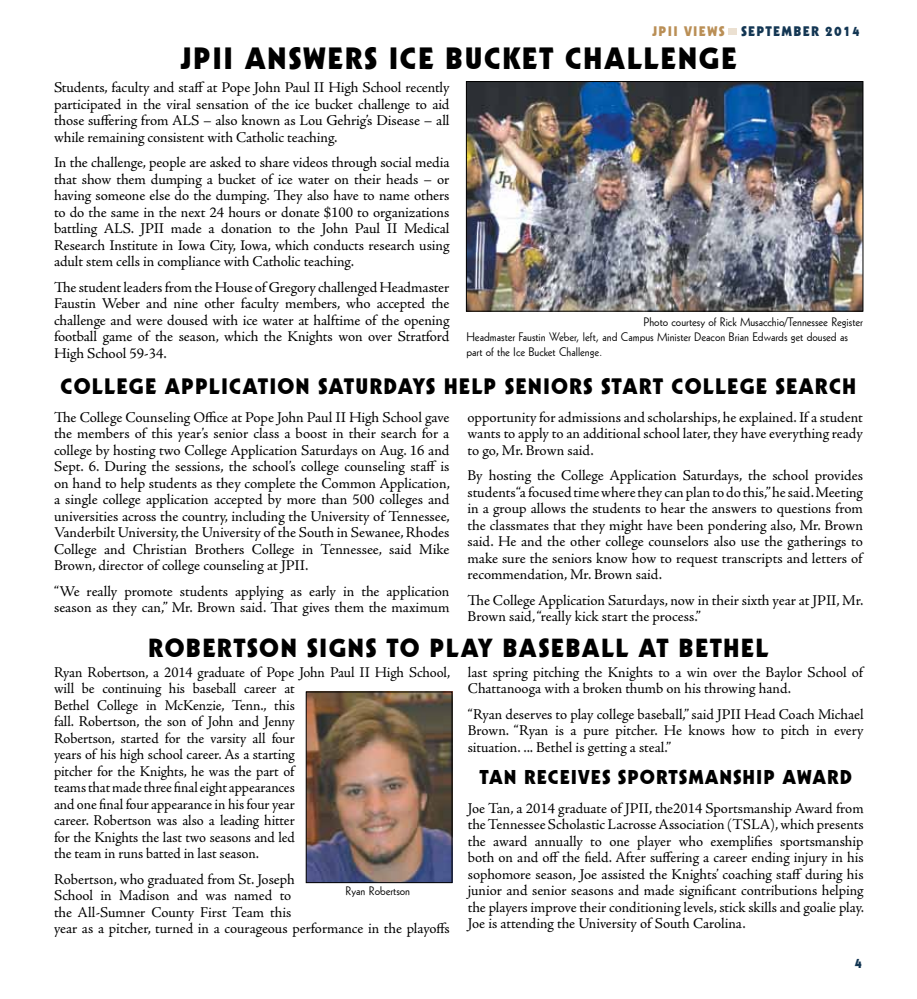
<style>
.page{position:relative;width:917px;height:999px;background:#fff}
.page>*{position:absolute;margin:0;border:0;box-sizing:border-box;transform-origin:0 0}
.t1{font:30px "Geometric 231 BT Heavy C";letter-spacing:.05em;color:#000}
.t2{font:25.5px "Geometric 231 BT Heavy C";letter-spacing:.05em;color:#000}
.t3{font:21.75px "Geometric 231 BT Heavy C";letter-spacing:.05em;color:#000}
.t4{font:19.5px "Geometric 231 BT Heavy C";letter-spacing:.05em;color:#000}
.t5{font:15px/16.5px "Adobe Jenson Pro";letter-spacing:-.005em;color:#000;text-align:justify}
.t6{font:13.5px "Geometric 231 BT Heavy C";letter-spacing:.09em;color:#133653}
.t7{font:13.5px "Geometric 231 BT Heavy C";color:#ba8f56}
.t8{font:12px/15px "Geometric 231 BT Roman C";color:#000}
.s1{color:#ba8f56}
</style>
<div class="page">
<div style="left:728px;top:28px;width:8px;height:7px;background:#ebe0d1"></div>
<img style="left:308px;top:694px;width:142px;height:187px">
<div style="left:306px;top:692px;width:146px;height:191px;border:1px solid #000"></div>
<img style="left:468px;top:83px;width:393px;height:227px">
<div style="left:466px;top:81px;width:397px;height:231px;border:1px solid #000"></div>
<p class="t7" style="left:652px;top:23px;width:14px">JPII</p>
<p class="t6" style="left:684px;top:23px;width:67px"><span class="s1">VIEWS</span> SEPTEMBER</p>
<p class="t6" style="left:825px;top:23px;width:36px">2014</p>
<h1 class="t1" style="left:180px;top:40px;width:27px">JPII</h1>
<h1 class="t1" style="left:245px;top:40px;width:493px">ANSWERS ICE BUCKET CHALLENGE</h1>
<p class="t5" style="left:54px;top:80px;width:397px">Students, faculty and staff at Pope John Paul II High School recently participated in the viral sensation of the ice bucket challenge to aid those suffering from ALS – also known as Lou Gehrig’s Disease – all while remaining consistent with Catholic teaching.</p>
<p class="t5" style="left:54px;top:155px;width:397px">In the challenge, people are asked to share videos through social media that show them dumping a bucket of ice water on their heads – or having someone else do the dumping. They also have to name others to do the same in the next 24 hours or donate $100 to organizations battling ALS. JPII made a donation to the John Paul II Medical Research Institute in Iowa City, Iowa, which conducts research using adult stem cells in compliance with Catholic teaching.</p>
<p class="t5" style="left:54px;top:279px;width:397px">The student leaders from the House of Gregory challenged Headmaster Faustin Weber and nine other faculty members, who accepted the challenge and were doused with ice water at halftime of the opening football game of the season, which the Knights won over Stratford High School 59-34.</p>
<p class="t8" style="left:466px;top:314px;width:398px;text-indent:177px">Photo courtesy of Rick Musacchio/Tennessee Register<br>Headmaster Faustin Weber, left, and Campus Minister Deacon Brian Edwards get doused as part of the Ice Bucket Challenge.</p>
<h3 class="t3" style="left:61px;top:373px;width:797px">COLLEGE APPLICATION SATURDAYS HELP SENIORS START COLLEGE SEARCH</h3>
<p class="t5" style="left:54px;top:409px;width:397px">The College Counseling Office at Pope John Paul II High School gave the members of this year’s senior class a boost in their search for a college by hosting two College Application Saturdays on Aug. 16 and Sept. 6. During the sessions, the school’s college counseling staff is on hand to help students as they complete the Common Application, a single college application accepted by more than 500 colleges and universities across the country, including the University of Tennessee, Vanderbilt University, the University of the South in Sewanee, Rhodes College and Christian Brothers College in Tennessee, said Mike Brown, director of college counseling at JPII.</p>
<p class="t5" style="left:54px;top:583px;width:397px">“We really promote students applying as early in the application season as they can,” Mr. Brown said. That gives them the maximum</p>
<p class="t5" style="left:467px;top:409px;width:397px">opportunity for admissions and scholarships, he explained. If a student wants to apply to an additional school later, they have everything ready to go, Mr. Brown said.</p>
<p class="t5" style="left:467px;top:468px;width:397px">By hosting the College Application Saturdays, the school provides students “a focused time where they can plan to do this,” he said. Meeting in a group allows the students to hear the answers to questions from the classmates that they might have been pondering also, Mr. Brown said. He and the other college counselors also use the gatherings to make sure the seniors know how to request transcripts and letters of recommendation, Mr. Brown said.</p>
<p class="t5" style="left:467px;top:592px;width:397px">The College Application Saturdays, now in their sixth year at JPII, Mr.<br>Brown said, “really kick start the process.”</p>
<h2 class="t2" style="left:148px;top:632px;width:622px">ROBERTSON SIGNS TO PLAY BASEBALL AT BETHEL</h2>
<p class="t5" style="left:54px;top:664px;width:397px;text-align:left">Ryan Robertson, a 2014 graduate of Pope John Paul II High School, will be continuing his baseball career at<br>Bethel College in McKenzie, Tenn., this<br>fall. Robertson, the son of John and Jenny<br>Robertson, started for the varsity all four<br>years of his high school career. As a starting<br>pitcher for the Knights, he was the part of<br>teams that made three final eight appearances<br>and one final four appearance in his four year<br>career. Robertson was also a leading hitter<br>for the Knights the last two seasons and led<br>the team in runs batted in last season.</p>
<p class="t5" style="left:54px;top:871px;width:397px;text-align:left">Robertson, who graduated from St. Joseph<br>School in Madison and was named to<br>the All-Sumner County First Team this<br>year as a pitcher, turned in a courageous performance in the playoffs</p>
<p class="t8" style="left:345px;top:883px;width:66px">Ryan Robertson</p>
<p class="t5" style="left:468px;top:664px;width:397px">last spring pitching the Knights to a win over the Baylor School of<br>Chattanooga with a broken thumb on his throwing hand.</p>
<p class="t5" style="left:468px;top:706px;width:397px">“Ryan deserves to play college baseball,” said JPII Head Coach Michael Brown. “Ryan is a pure pitcher. He knows how to pitch in every situation. ... Bethel is getting a steal.”</p>
<h3 class="t4" style="left:479px;top:765px;width:374px">TAN RECEIVES SPORTSMANSHIP AWARD</h3>
<p class="t5" style="left:468px;top:800px;width:397px">Joe Tan, a 2014 graduate of JPII, the2014 Sportsmanship Award from the Tennessee Scholastic Lacrosse Association (TSLA), which presents the award annually to one player who exemplifies sportsmanship both on and off the field. After suffering a career ending injury in his sophomore season, Joe assisted the Knights’ coaching staff during his junior and senior seasons and made significant contributions helping the players improve their conditioning levels, stick skills and goalie play.<br>Joe is attending the University of South Carolina.</p>
<p class="t6" style="left:854px;top:955px;width:9px">4</p>
</div>
